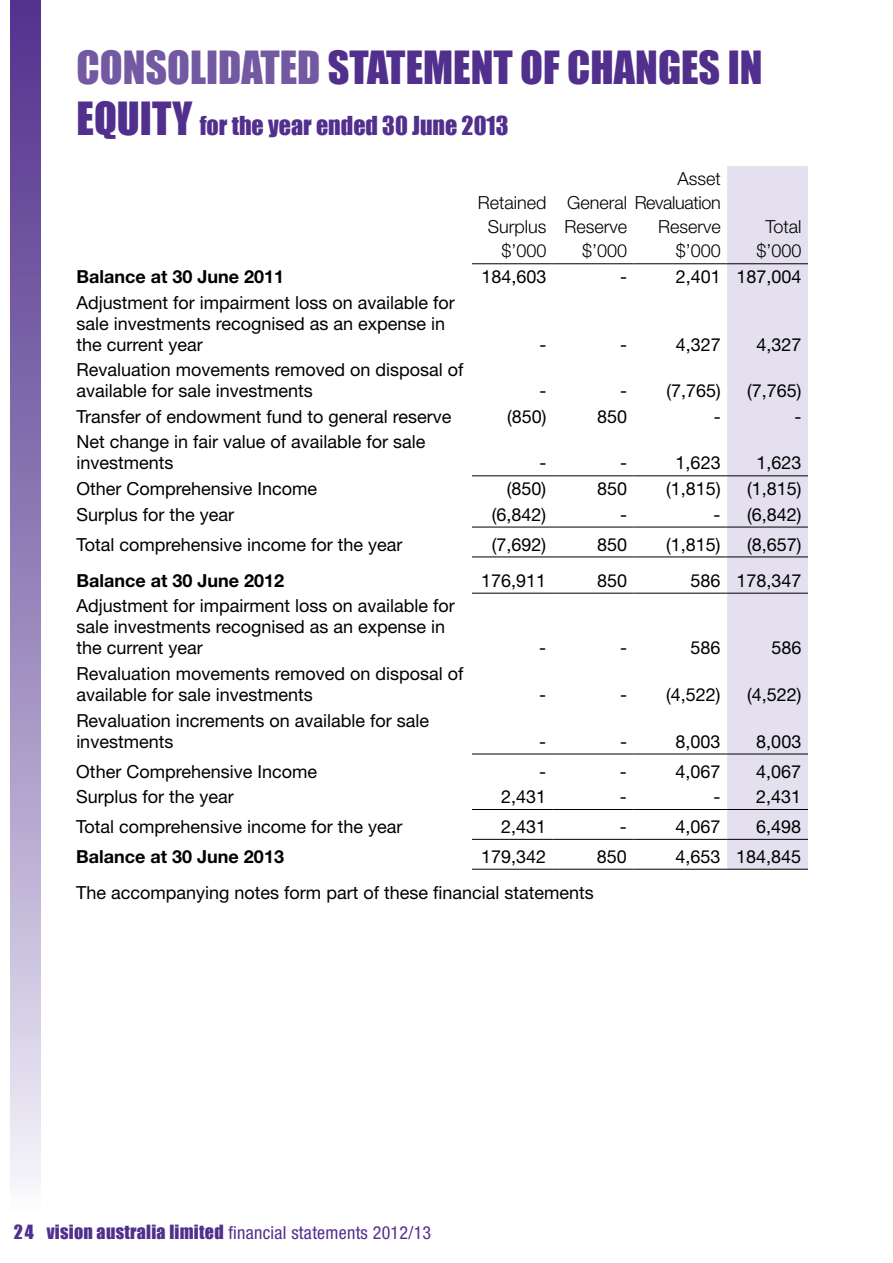
<style>
.page{position:relative;width:893px;height:1263px;background:#fff}
.page>*{position:absolute;margin:0;border:0;box-sizing:border-box;transform-origin:0 0}
.t1{font:42px "Impact";color:#512f8d}
.t2{font:24px "Impact";color:#512f8d}
.t3{font:18px/21px "Helvetica Neue LT Std";color:#000}
.t4{font:300 18px/24px "Helvetica Neue LT Std";color:#000;text-align:right}
.t5{font:700 18px "Helvetica Neue LT Std";color:#000}
.t6{font:condensed 18px "Helvetica Neue LT Std";letter-spacing:.015em;color:#512f8d}
.t7{font:300 18px "Helvetica Neue LT Std";letter-spacing:-.02em;color:#000}
.s1{color:#7259a2}
.s2{font-size:42px}
.s3{font-family:"Impact";font-stretch:normal}
</style>
<div class="page">
<div style="left:11px;top:0;width:29px;height:1216px;background:linear-gradient(to bottom,#4c2a88,#f0eff7)"></div>
<div style="left:727px;top:166px;width:81px;height:703px;background:#e4e0ef"></div>
<hr style="left:472px;top:839px;width:81px;height:1px;background:#000">
<hr style="left:553px;top:839px;width:81px;height:1px;background:#000">
<hr style="left:634px;top:839px;width:93px;height:1px;background:#000">
<hr style="left:727px;top:839px;width:81px;height:1px;background:#000">
<hr style="left:472px;top:263px;width:81px;height:1px;background:#000">
<hr style="left:553px;top:263px;width:81px;height:1px;background:#000">
<hr style="left:634px;top:263px;width:93px;height:1px;background:#000">
<hr style="left:727px;top:263px;width:81px;height:1px;background:#000">
<hr style="left:472px;top:527px;width:81px;height:1px;background:#000">
<hr style="left:553px;top:527px;width:81px;height:1px;background:#000">
<hr style="left:634px;top:527px;width:93px;height:1px;background:#000">
<hr style="left:727px;top:527px;width:81px;height:1px;background:#000">
<hr style="left:472px;top:556px;width:81px;height:1px;background:#000">
<hr style="left:553px;top:556px;width:81px;height:1px;background:#000">
<hr style="left:634px;top:556px;width:93px;height:1px;background:#000">
<hr style="left:727px;top:556px;width:81px;height:1px;background:#000">
<hr style="left:472px;top:593px;width:81px;height:1px;background:#000">
<hr style="left:553px;top:593px;width:81px;height:1px;background:#000">
<hr style="left:634px;top:593px;width:93px;height:1px;background:#000">
<hr style="left:727px;top:593px;width:81px;height:1px;background:#000">
<hr style="left:472px;top:754px;width:81px;height:1px;background:#000">
<hr style="left:553px;top:754px;width:81px;height:1px;background:#000">
<hr style="left:634px;top:754px;width:93px;height:1px;background:#000">
<hr style="left:727px;top:754px;width:81px;height:1px;background:#000">
<hr style="left:472px;top:809px;width:81px;height:1px;background:#000">
<hr style="left:553px;top:809px;width:81px;height:1px;background:#000">
<hr style="left:634px;top:809px;width:93px;height:1px;background:#000">
<hr style="left:727px;top:809px;width:81px;height:1px;background:#000">
<hr style="left:472px;top:869px;width:81px;height:1px;background:#000">
<hr style="left:553px;top:869px;width:81px;height:1px;background:#000">
<hr style="left:634px;top:869px;width:93px;height:1px;background:#000">
<hr style="left:727px;top:869px;width:81px;height:1px;background:#000">
<hr style="left:472px;top:475px;width:81px;height:1px;background:#000">
<hr style="left:553px;top:475px;width:81px;height:1px;background:#000">
<hr style="left:634px;top:475px;width:93px;height:1px;background:#000">
<hr style="left:727px;top:475px;width:81px;height:1px;background:#000">
<h1 class="t1" style="left:77px;top:35px;width:687px"><span class="s1">Consolidated</span> Statement of Changes in</h1>
<h2 class="t2" style="left:77px;top:107px;width:433px"><span class="s2">Equity</span> for the year ended 30 June 2013</h2>
<p class="t4" style="left:677px;top:167px;width:45px">Asset</p>
<p class="t4" style="left:658px;top:215px;width:64px">Reserve $’000</p>
<p class="t4" style="left:756px;top:215px;width:47px;text-align:center">Total $’000</p>
<p class="t4" style="left:478px;top:191px;width:70px">Retained<br>Surplus $’000</p>
<p class="t7" style="left:567px;top:192px;width:155px">General Revaluation</p>
<p class="t4" style="left:564px;top:215px;width:64px">Reserve</p>
<p class="t4" style="left:582px;top:239px;width:47px">$’000</p>
<p class="t5" style="left:77px;top:265px;width:209px">Balance at 30 June 2011</p>
<p class="t3" style="left:481px;top:266px;width:67px">184,603</p>
<p class="t3" style="left:620px;top:266px;width:9px">-</p>
<p class="t3" style="left:676px;top:266px;width:127px">2,401 187,004</p>
<p class="t3" style="left:77px;top:291px;width:380px">Adjustment for impairment loss on available for sale investments recognised as an expense in the current year</p>
<p class="t3" style="left:539px;top:333px;width:9px">-</p>
<p class="t3" style="left:620px;top:333px;width:9px">-</p>
<p class="t3" style="left:676px;top:333px;width:47px">4,327</p>
<p class="t3" style="left:756px;top:333px;width:47px">4,327</p>
<p class="t3" style="left:76px;top:359px;width:389px">Revaluation movements removed on disposal of available for sale investments</p>
<p class="t3" style="left:539px;top:380px;width:9px">-</p>
<p class="t3" style="left:620px;top:380px;width:102px">- (7,765)</p>
<p class="t3" style="left:747px;top:380px;width:56px">(7,765)</p>
<p class="t3" style="left:76px;top:406px;width:377px">Transfer of endowment fund to general reserve</p>
<p class="t3" style="left:507px;top:406px;width:41px">(850)</p>
<p class="t3" style="left:597px;top:406px;width:32px">850</p>
<p class="t3" style="left:714px;top:406px;width:9px">-</p>
<p class="t3" style="left:794px;top:406px;width:9px">-</p>
<p class="t3" style="left:76px;top:431px;width:351px">Net change in fair value of available for sale investments</p>
<p class="t3" style="left:539px;top:452px;width:9px">-</p>
<p class="t3" style="left:620px;top:452px;width:9px">-</p>
<p class="t3" style="left:676px;top:452px;width:47px">1,623</p>
<p class="t3" style="left:756px;top:452px;width:47px">1,623</p>
<p class="t3" style="left:76px;top:478px;width:242px">Other Comprehensive Income</p>
<p class="t3" style="left:507px;top:478px;width:41px">(850)</p>
<p class="t3" style="left:597px;top:478px;width:32px">850</p>
<p class="t3" style="left:666px;top:478px;width:56px">(1,815)</p>
<p class="t3" style="left:747px;top:478px;width:56px">(1,815)</p>
<p class="t3" style="left:76px;top:503px;width:159px">Surplus for the year</p>
<p class="t3" style="left:492px;top:503px;width:56px">(6,842)</p>
<p class="t3" style="left:620px;top:503px;width:9px">-</p>
<p class="t3" style="left:714px;top:503px;width:89px">- (6,842)</p>
<p class="t3" style="left:76px;top:533px;width:328px">Total comprehensive income for the year</p>
<p class="t3" style="left:492px;top:533px;width:56px">(7,692)</p>
<p class="t3" style="left:597px;top:533px;width:32px">850</p>
<p class="t3" style="left:666px;top:533px;width:56px">(1,815)</p>
<p class="t3" style="left:747px;top:533px;width:56px">(8,657)</p>
<p class="t5" style="left:76px;top:569px;width:209px">Balance at 30 June 2012</p>
<p class="t3" style="left:481px;top:570px;width:67px">176,911</p>
<p class="t3" style="left:597px;top:570px;width:32px">850</p>
<p class="t3" style="left:691px;top:570px;width:112px">586 178,347</p>
<p class="t3" style="left:76px;top:595px;width:380px">Adjustment for impairment loss on available for sale investments recognised as an expense in the current year</p>
<p class="t3" style="left:539px;top:637px;width:9px">-</p>
<p class="t3" style="left:620px;top:637px;width:9px">-</p>
<p class="t3" style="left:691px;top:637px;width:32px">586</p>
<p class="t3" style="left:771px;top:637px;width:32px">586</p>
<p class="t3" style="left:76px;top:663px;width:389px">Revaluation movements removed on disposal of available for sale investments</p>
<p class="t3" style="left:76px;top:709px;width:354px">Revaluation increments on available for sale investments</p>
<p class="t3" style="left:539px;top:684px;width:9px">-</p>
<p class="t3" style="left:620px;top:684px;width:102px">- (4,522)</p>
<p class="t3" style="left:747px;top:684px;width:56px">(4,522)</p>
<p class="t3" style="left:539px;top:730px;width:9px">-</p>
<p class="t3" style="left:620px;top:730px;width:9px">-</p>
<p class="t3" style="left:675px;top:730px;width:47px">8,003</p>
<p class="t3" style="left:756px;top:730px;width:47px">8,003</p>
<p class="t3" style="left:76px;top:760px;width:242px">Other Comprehensive Income</p>
<p class="t3" style="left:539px;top:760px;width:9px">-</p>
<p class="t3" style="left:620px;top:760px;width:9px">-</p>
<p class="t3" style="left:675px;top:760px;width:47px">4,067</p>
<p class="t3" style="left:756px;top:760px;width:47px">4,067</p>
<p class="t3" style="left:76px;top:786px;width:159px">Surplus for the year</p>
<p class="t3" style="left:501px;top:786px;width:47px">2,431</p>
<p class="t3" style="left:620px;top:786px;width:9px">-</p>
<p class="t3" style="left:713px;top:786px;width:89px">- 2,431</p>
<p class="t3" style="left:76px;top:816px;width:328px">Total comprehensive income for the year</p>
<p class="t3" style="left:501px;top:816px;width:47px">2,431</p>
<p class="t3" style="left:620px;top:816px;width:9px">-</p>
<p class="t3" style="left:675px;top:816px;width:47px">4,067</p>
<p class="t3" style="left:756px;top:816px;width:47px">6,498</p>
<p class="t5" style="left:76px;top:845px;width:209px">Balance at 30 June 2013</p>
<p class="t3" style="left:481px;top:846px;width:67px">179,342</p>
<p class="t3" style="left:597px;top:846px;width:32px">850</p>
<p class="t3" style="left:675px;top:846px;width:127px">4,653 184,845</p>
<p class="t3" style="left:76px;top:882px;width:519px">The accompanying notes form part of these financial statements</p>
<p class="t6" style="left:14px;top:1222px;width:419px"><span class="s3">24 vision australia limited</span> financial statements 2012/13</p>
</div>
